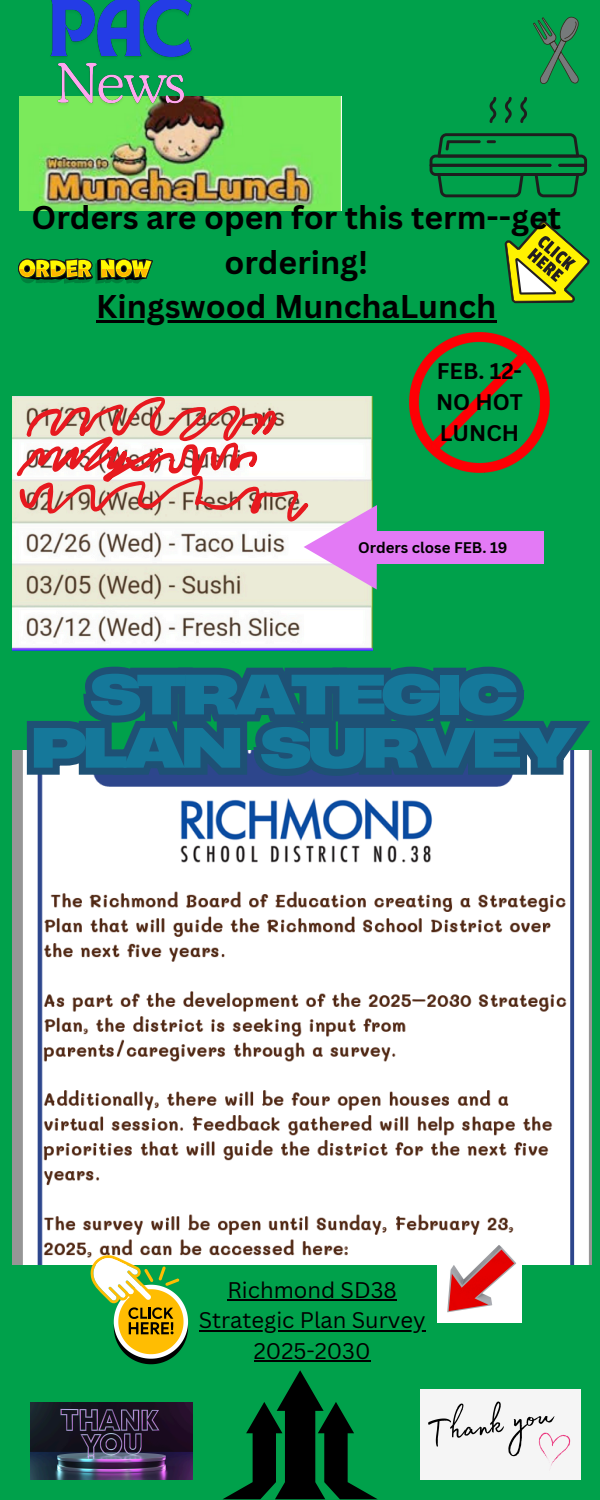
<style>
.page{position:relative;width:600px;height:1500px;background:#00a14b}
.page>*{position:absolute;margin:0;border:0;box-sizing:border-box;transform-origin:0 0}
.t1{font:700 53.5px/53.2px "Heading Now 96";letter-spacing:-.09em;color:#15789a;text-align:center}
.t2{font:700 32px/44.2px "Canva Sans";color:#000;text-align:center}
.t3{font:22px/30.8px "Canva Sans";color:#000;text-align:center}
.t4{font:700 22px/30.8px "Canva Sans";color:#000;text-align:justify}
.t5{font:700 15px "Canva Sans";color:#000}
</style>
<div class="page">
<svg style="left:490px;top:97px;width:6px;height:26px"></svg>
<svg style="left:505px;top:97px;width:7px;height:26px"></svg>
<svg style="left:520px;top:97px;width:7px;height:26px"></svg>
<svg style="left:430px;top:133px;width:157px;height:64px"></svg>
<svg style="left:533px;top:16px;width:46px;height:68px"></svg>
<img style="left:19px;top:97px;width:322px;height:113px">
<svg style="left:496px;top:220px;width:94px;height:103px"></svg>
<svg style="left:18px;top:258px;width:135px;height:26px"></svg>
<img style="left:12px;top:397px;width:361px;height:253px">
<div style="left:376px;top:531px;width:168px;height:33px;background:#e37af5"></div>
<img style="left:410px;top:333px;width:140px;height:139px">
<img style="left:420px;top:1390px;width:160px;height:90px">
<svg style="left:17px;top:397px;width:360px;height:192px"></svg>
<img style="left:12px;top:750px;width:579px;height:514px">
<img style="left:437px;top:1238px;width:85px;height:85px">
<svg style="left:223px;top:1370px;width:154px;height:129px"></svg>
<svg style="left:90px;top:1255px;width:98px;height:109px"></svg>
<img style="left:30px;top:1402px;width:163px;height:77px">
<hr style="left:96px;top:320px;width:400px;height:3px;background:#000">
<img style="left:53px;top:74px;width:136px;height:42px">
<img style="left:50px;top:0;width:142px;height:74px">
<svg style="left:83px;top:666px;width:442px;height:40px"></svg>
<svg style="left:20px;top:706px;width:572px;height:86px"></svg>
<hr style="left:227px;top:1299px;width:170px;height:2px;background:#000">
<hr style="left:199px;top:1330px;width:227px;height:1px;background:#000">
<hr style="left:254px;top:1361px;width:116px;height:1px;background:#000">
<p class="t2" style="left:31px;top:195px;width:531px">Orders are open for this term--get ordering!</p>
<p class="t2" style="left:96px;top:283px;width:402px">Kingswood MunchaLunch</p>
<h3 class="t4" style="left:436px;top:355px;width:88px">FEB. 12- NO HOT LUNCH</h3>
<p class="t5" style="left:358px;top:537px;width:151px">Orders close FEB. 19</p>
<p class="t1" style="left:30px;top:667px;width:549px">STRATEGIC<br>PLAN SURVEY</p>
<p class="t3" style="left:227px;top:1274px;width:171px">Richmond SD38</p>
<p class="t3" style="left:199px;top:1304px;width:228px">Strategic Plan Survey<br>2025-2030</p>
</div>
